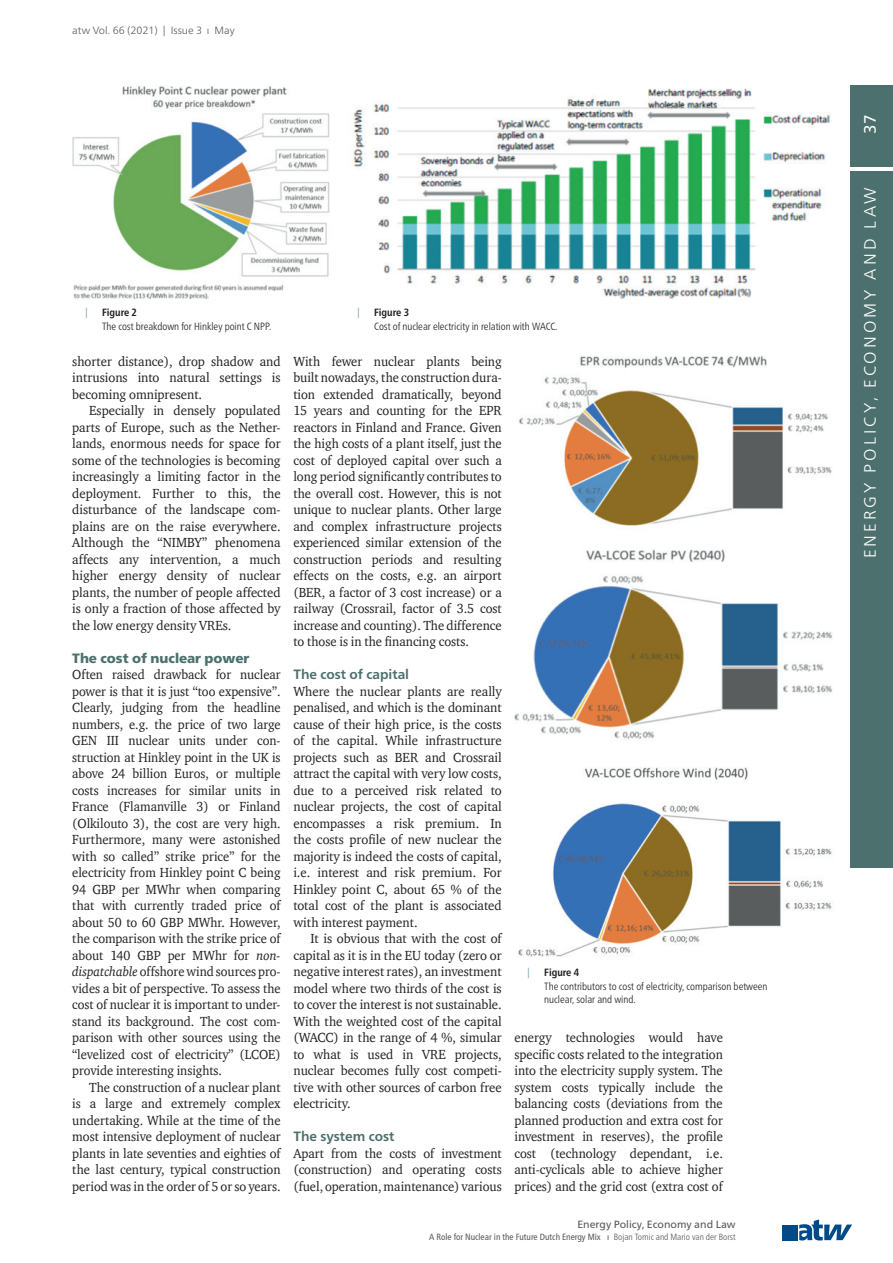
<style>
.page{position:relative;width:893px;height:1263px;background:#fff}
.page>*{position:absolute;margin:0;border:0;box-sizing:border-box;transform-origin:0 0}
.t1{font:300 16.5px "Frutiger Neue LT Pro";letter-spacing:.185em;color:#fff}
.t2{font:16.5px "Frutiger Neue LT Pro";color:#fff}
.t3{font:13.5px/16.5px "ITC Charter Com";color:#231f20;text-align:justify;scale:.95 1}
.t4{font:13.5px/16.5px "ITC Charter Com";color:#231f20;text-align:justify;scale:.94 1}
.t5{font:13.5px/16.5px "ITC Charter Com";color:#231f20;text-align:justify;scale:.93 1}
.t6{font:700 13.5px "Frutiger Neue LT Pro";color:#4c706d}
.t7{font:900 13.5px "Frutiger Neue LT Pro";color:#4c706d}
.t8{font:300 condensed 10.5px/13.5px "Frutiger Neue LT Pro";color:#231f20}
.t9{font:300 10.5px "Frutiger Neue LT Pro";color:#57585a}
.t10{font:10.5px "Frutiger Neue LT Pro";color:#57585a}
.t11{font:700 condensed 10.5px "Frutiger Neue LT Pro";color:#231f20}
.t12{font:10.5px "Frutiger Neue LT Pro";color:#81adbc}
.t13{font:condensed 9px "Frutiger Neue LT Pro";color:#57585a}
.s1{font-style:italic}
.s2{font-weight:300}
</style>
<div class="page">
<svg style="left:799px;top:1219px;width:53px;height:21px"></svg>
<div style="left:782px;top:1225px;width:16px;height:15px;background:#004b87"></div>
<div style="left:850px;top:171px;width:43px;height:696px;background:#4c706d"></div>
<div style="left:850px;top:85px;width:43px;height:82px;background:#4c706d"></div>
<img style="left:72px;top:86px;width:258px;height:214px">
<img style="left:519px;top:355px;width:313px;height:171px">
<img style="left:514px;top:549px;width:319px;height:191px">
<img style="left:518px;top:767px;width:314px;height:190px">
<img style="left:353px;top:88px;width:477px;height:211px">
<p class="t9" style="left:72px;top:24px;width:164px">atw Vol. 66 (2021) | Issue 3 ı May</p>
<p class="t12" style="left:85px;top:306px;width:4px">|</p>
<p class="t11" style="left:102px;top:306px;width:36px">Figure 2</p>
<p class="t8" style="left:102px;top:319px;width:171px">The cost breakdown for Hinkley point C NPP.</p>
<p class="t3" style="left:72px;top:352px;width:221px">shorter distance), drop shadow and intrusions into natural settings is becoming omnipresent.</p>
<p class="t3" style="left:72px;top:402px;width:221px;text-indent:17px">Especially in densely populated parts of Europe, such as the Nether&shy;lands, enormous needs for space for some of the technologies is becoming increasingly a limiting factor in the deployment. Further to this, the disturbance of the landscape com&shy;plains are on the raise everywhere.<br>Although the “NIMBY” phenomena affects any intervention, a much higher energy density of nuclear plants, the number of people affected is only a fraction of those affected by the low energy density VREs.</p>
<p class="t7" style="left:72px;top:650px;width:179px">The cost of nuclear power</p>
<p class="t5" style="left:72px;top:666px;width:226px">Often raised drawback for nuclear power is that it is just “too expensive”.<br>Clearly, judging from the headline numbers, e.g. the price of two large GEN III nuclear units under con&shy;struction at Hinkley point in the UK is above 24 billion Euros, or multiple costs increases for similar units in France (Flamanville 3) or Finland (Olkilouto 3), the cost are very high.<br>Furthermore, many were astonished with so called” strike price” for the electricity from Hinkley point C being 94 GBP per MWhr when comparing that with currently traded price of about 50 to 60 GBP MWhr. However, the comparison with the strike price of about 140 GBP per MWhr for <span class="s1">non&shy;dispatchable</span> offshore wind sources pro&shy;vides a bit of perspective. To assess the cost of nuclear it is important to under&shy;stand its background. The cost com&shy;parison with other sources using the “levelized cost of electricity” (LCOE) provide interesting insights.</p>
<p class="t4" style="left:72px;top:1078px;width:223px;text-indent:17px">The construction of a nuclear plant is a large and extremely complex undertaking. While at the time of the most intensive deployment of nuclear plants in late seventies and eighties of the last century, typical construction period was in the order of 5 or so years.</p>
<p class="t12" style="left:357px;top:306px;width:4px">|</p>
<p class="t11" style="left:374px;top:306px;width:36px">Figure 3</p>
<p class="t8" style="left:374px;top:319px;width:185px">Cost of nuclear electricity in relation with WACC.</p>
<p class="t4" style="left:293px;top:352px;width:223px">With fewer nuclear plants being built nowadays, the construction dura&shy;tion extended dramatically, beyond 15 years and counting for the EPR reactors in Finland and France. Given the high costs of a plant itself, just the cost of deployed capital over such a long period significantly contributes to the overall cost. However, this is not unique to nuclear plants. Other large and complex infrastructure projects experienced similar extension of the construction periods and resulting effects on the costs, e.g. an airport (BER, a factor of 3 cost increase) or a railway (Crossrail, factor of 3.5 cost increase and counting). The difference to those is in the financing costs.</p>
<p class="t6" style="left:293px;top:666px;width:117px">The cost of capital</p>
<p class="t3" style="left:293px;top:682px;width:221px">Where the nuclear plants are really penalised, and which is the dominant cause of their high price, is the costs of the capital. While infrastructure projects such as BER and Crossrail attract the capital with very low costs, due to a perceived risk related to nuclear projects, the cost of capital encompasses a risk premium. In the costs profile of new nuclear the majority is indeed the costs of capital, i.e. interest and risk premium. For Hinkley point C, about 65 % of the total cost of the plant is associated with interest payment.</p>
<p class="t3" style="left:293px;top:930px;width:221px;text-indent:17px">It is obvious that with the cost of capital as it is in the EU today (zero or negative interest rates), an investment model where two thirds of the cost is to cover the interest is not sustainable.<br>With the weighted cost of the capital (WACC) in the range of 4 %, simular to what is used in VRE projects, nuclear becomes fully cost competi&shy;tive with other sources of carbon free electricity.</p>
<p class="t6" style="left:293px;top:1128px;width:103px">The system cost</p>
<p class="t4" style="left:293px;top:1144px;width:223px">Apart from the costs of investment (construction) and operating costs (fuel, operation, maintenance) various</p>
<p class="t12" style="left:527px;top:966px;width:4px">|</p>
<p class="t11" style="left:544px;top:966px;width:36px">Figure 4</p>
<p class="t8" style="left:544px;top:979px;width:225px">The contributors to cost of electricity, comparison between nuclear, solar and wind.</p>
<p class="t4" style="left:514px;top:1029px;width:223px">energy technologies would have specific costs related to the integration into the electricity supply system. The system costs typically include the balancing costs (deviations from the planned production and extra cost for investment in reserves), the profile cost (technology dependant, i.e. anti-cyclicals able to achieve higher prices) and the grid cost (extra cost of</p>
<p class="t10" style="left:577px;top:1218px;width:160px">Energy Policy, Economy and Law</p>
<p class="t13" style="left:429px;top:1232px;width:308px">A Role for Nuclear in the Future Dutch Energy Mix ı <span class="s2">Bojan Tomic and Mario van der Borst</span></p>
<p class="t2" style="left:860px;top:134px;width:21px;rotate:-90deg">37</p>
<p class="t1" style="left:860px;top:558px;width:372px;rotate:-90deg">ENERGY POLICY, ECONOMY AND LAW</p>
</div>
